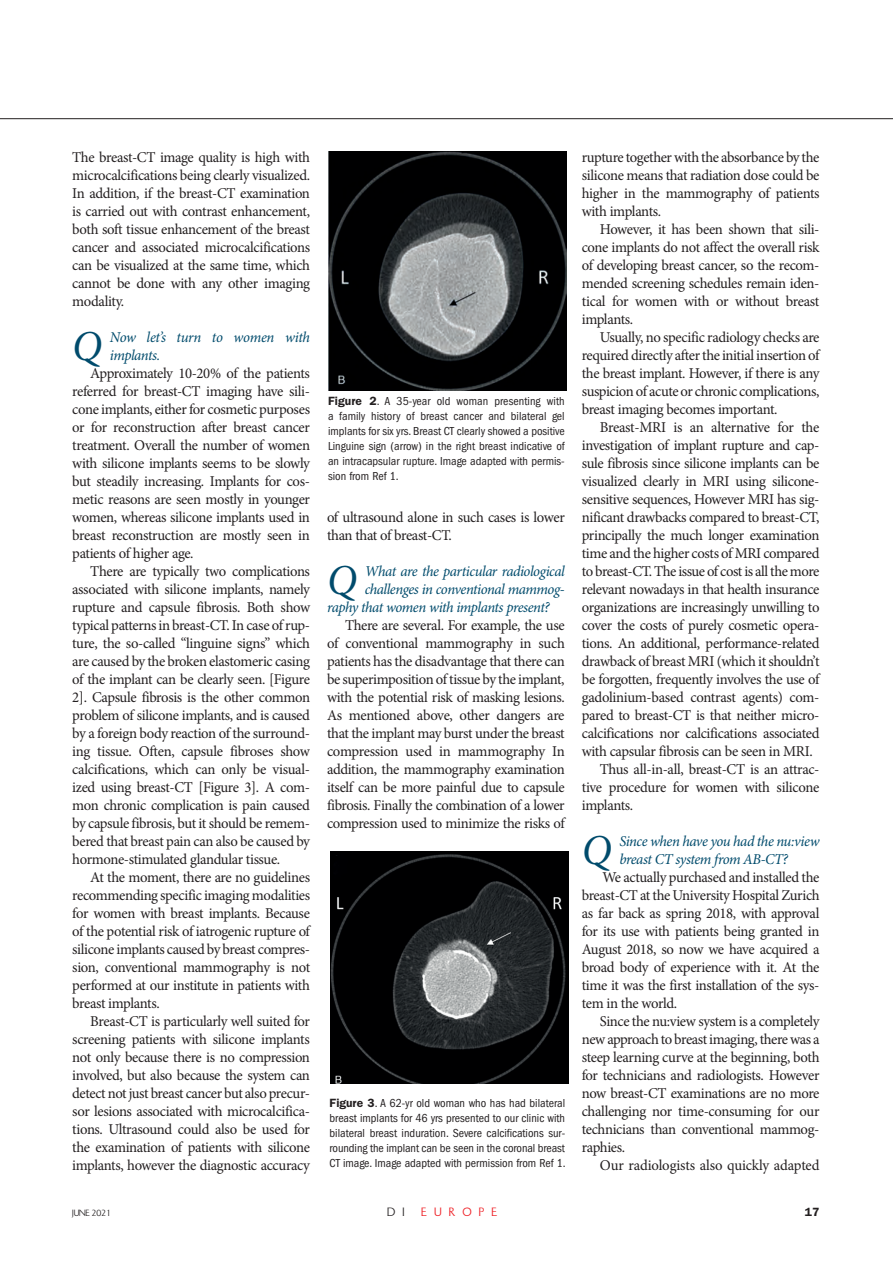
<style>
.page{position:relative;width:893px;height:1263px;background:#fff}
.page>*{position:absolute;margin:0;border:0;box-sizing:border-box;transform-origin:0 0}
.t1{font:italic 42.75px "Minion Pro";color:#004b6c}
.t2{font:15px/18px "Minion Pro";letter-spacing:-.025em;color:#231f20;text-align:justify}
.t3{font:italic 15px/18px "Minion Pro";letter-spacing:-.03em;color:#004b6c}
.t4{font:condensed 12px/15px "ITC Franklin Gothic Std";color:#231f20;text-align:justify}
.t5{font:12px "OPTI Susan";letter-spacing:.6em;color:#ee1d23}
.t6{font:12px "OPTI Susan";color:#231f20}
.t7{font:600 12px "ITC Franklin Gothic Std";color:#231f20}
.t8{font:9px "OPTI Susan";color:#231f20}
.s1{font-weight:600;font-stretch:normal}
</style>
<div class="page">
<hr style="left:0;top:118px;width:893px;height:1px;background:#231f20">
<img style="left:328px;top:152px;width:239px;height:238px">
<img style="left:330px;top:852px;width:238px;height:232px">
<p class="t2" style="left:72px;top:148px;width:239px">The breast-CT image quality is high with microcalcifications being clearly visualized.<br>In addition, if the breast-CT examination is carried out with contrast enhancement, both soft tissue enhancement of the breast cancer and associated microcalcifications can be visualized at the same time, which cannot be done with any other imaging modality.</p>
<h1 class="t1" style="left:72px;top:321px;width:31px">Q</h1>
<p class="t3" style="left:110px;top:329px;width:202px">Now let’s turn to women with implants.</p>
<p class="t2" style="left:72px;top:364px;width:239px;text-indent:18px">Approximately 10-20% of the patients referred for breast-CT imaging have sili&shy;cone implants, either for cosmetic purposes or for reconstruction after breast cancer treatment. Overall the number of women with silicone implants seems to be slowly but steadily increasing. Implants for cos&shy;metic reasons are seen mostly in younger women, whereas silicone implants used in breast reconstruction are mostly seen in patients of higher age.</p>
<p class="t2" style="left:72px;top:562px;width:239px;text-indent:18px">There are typically two complications associated with silicone implants, namely rupture and capsule fibrosis. Both show typical patterns in breast-CT. In case of rup&shy;ture, the so-called “linguine signs” which are caused by the broken elastomeric casing of the implant can be clearly seen. [Figure 2]. Capsule fibrosis is the other common problem of silicone implants, and is caused by a foreign body reaction of the surround&shy;ing tissue. Often, capsule fibroses show calcifications, which can only be visual&shy;ized using breast-CT [Figure 3]. A com&shy;mon chronic complication is pain caused by capsule fibrosis, but it should be remem&shy;bered that breast pain can also be caused by hormone-stimulated glandular tissue.</p>
<p class="t2" style="left:72px;top:868px;width:239px;text-indent:18px">At the moment, there are no guidelines recommending specific imaging modalities for women with breast implants. Because of the potential risk of iatrogenic rupture of silicone implants caused by breast compres&shy;sion, conventional mammography is not performed at our institute in patients with breast implants.</p>
<p class="t2" style="left:72px;top:1012px;width:239px;text-indent:18px">Breast-CT is particularly well suited for screening patients with silicone implants not only because there is no compression involved, but also because the system can detect not just breast cancer but also precur&shy;sor lesions associated with microcalcifica&shy;tions. Ultrasound could also be used for the examination of patients with silicone implants, however the diagnostic accuracy</p>
<p class="t4" style="left:328px;top:393px;width:238px"><span class="s1">Figure 2</span>. A 35-year old woman presenting with a family history of breast cancer and bilateral gel implants for six yrs. Breast CT clearly showed a positive Linguine sign (arrow) in the right breast indicative of an intracapsular rupture. Image adapted with permis&shy;sion from Ref 1.</p>
<p class="t2" style="left:327px;top:508px;width:239px">of ultrasound alone in such cases is lower than that of breast-CT.</p>
<h1 class="t1" style="left:327px;top:555px;width:31px">Q</h1>
<p class="t3" style="left:365px;top:563px;width:202px">What are the particular radiological</p>
<p class="t3" style="left:365px;top:581px;width:202px">challenges in conventional mammog-</p>
<p class="t3" style="left:327px;top:599px;width:224px">raphy that women with implants present?</p>
<p class="t2" style="left:327px;top:616px;width:239px;text-indent:18px">There are several. For example, the use of conventional mammography in such patients has the disadvantage that there can be superimposition of tissue by the implant, with the potential risk of masking lesions.<br>As mentioned above, other dangers are that the implant may burst under the breast compression used in mammography In addition, the mammography examination itself can be more painful due to capsule fibrosis. Finally the combination of a lower compression used to minimize the risks of</p>
<p class="t4" style="left:330px;top:1095px;width:238px"><span class="s1">Figure 3</span>. A 62-yr old woman who has had bilateral breast implants for 46 yrs presented to our clinic with bilateral breast induration. Severe calcifications sur&shy;rounding the implant can be seen in the coronal breast CT image. Image adapted with permission from Ref 1.</p>
<p class="t2" style="left:582px;top:148px;width:239px">rupture together with the absorbance by the silicone means that radiation dose could be higher in the mammography of patients with implants.</p>
<p class="t2" style="left:582px;top:220px;width:239px;text-indent:18px">However, it has been shown that sili&shy;cone implants do not affect the overall risk of developing breast cancer, so the recom&shy;mended screening schedules remain iden&shy;tical for women with or without breast implants.</p>
<p class="t2" style="left:582px;top:328px;width:239px;text-indent:18px">Usually, no specific radiology checks are required directly after the initial insertion of the breast implant. However, if there is any suspicion of acute or chronic complications, breast imaging becomes important.</p>
<p class="t2" style="left:600px;top:418px;width:221px">Breast-MRI is an alternative for the</p>
<p class="t2" style="left:582px;top:436px;width:239px">investigation of implant rupture and cap-</p>
<p class="t2" style="left:582px;top:454px;width:239px">sule fibrosis since silicone implants can be</p>
<p class="t2" style="left:582px;top:472px;width:239px">visualized clearly in MRI using silicone-</p>
<p class="t2" style="left:582px;top:490px;width:239px">sensitive sequences, However MRI has sig-</p>
<p class="t2" style="left:582px;top:508px;width:239px">nificant drawbacks compared to breast-CT,</p>
<p class="t2" style="left:582px;top:526px;width:239px">principally the much longer examination</p>
<p class="t2" style="left:582px;top:544px;width:239px">time and the higher costs of MRI compared</p>
<p class="t2" style="left:582px;top:562px;width:239px">to breast-CT. The issue of cost is all the more</p>
<p class="t2" style="left:582px;top:580px;width:239px">relevant nowadays in that health insurance</p>
<p class="t2" style="left:582px;top:598px;width:239px">organizations are increasingly unwilling to</p>
<p class="t2" style="left:582px;top:616px;width:239px">cover the costs of purely cosmetic opera-</p>
<p class="t2" style="left:582px;top:634px;width:239px">tions. An additional, performance-related</p>
<p class="t2" style="left:582px;top:652px;width:239px">drawback of breast MRI (which it shouldn’t</p>
<p class="t2" style="left:582px;top:670px;width:239px">be forgotten, frequently involves the use of</p>
<p class="t2" style="left:582px;top:688px;width:239px">gadolinium-based contrast agents) com-</p>
<p class="t2" style="left:582px;top:706px;width:239px">pared to breast-CT is that neither micro-</p>
<p class="t2" style="left:582px;top:724px;width:239px">calcifications nor calcifications associated</p>
<p class="t2" style="left:582px;top:742px;width:232px">with capsular fibrosis can be seen in MRI.</p>
<p class="t2" style="left:600px;top:760px;width:221px">Thus all-in-all, breast-CT is an attrac-</p>
<p class="t2" style="left:582px;top:778px;width:239px">tive procedure for women with silicone</p>
<p class="t2" style="left:582px;top:796px;width:53px">implants.</p>
<h1 class="t1" style="left:582px;top:825px;width:31px">Q</h1>
<p class="t3" style="left:619px;top:833px;width:202px">Since when have you had the nu:view breast CT system from AB-CT?</p>
<p class="t2" style="left:582px;top:868px;width:239px;text-indent:21px">We actually purchased and installed the breast-CT at the University Hospital Zurich as far back as spring 2018, with approval for its use with patients being granted in August 2018, so now we have acquired a broad body of experience with it. At the time it was the first installation of the sys&shy;tem in the world.</p>
<p class="t2" style="left:582px;top:1012px;width:239px;text-indent:18px">Since the nu:view system is a completely new approach to breast imaging, there was a steep learning curve at the beginning, both for technicians and radiologists. However now breast-CT examinations are no more challenging nor time-consuming for our technicians than conventional mammog&shy;raphies.</p>
<p class="t2" style="left:600px;top:1156px;width:221px">Our radiologists also quickly adapted</p>
<p class="t8" style="left:72px;top:1208px;width:40px">JUNE 2021</p>
<p class="t6" style="left:387px;top:1205px;width:19px">D I</p>
<p class="t5" style="left:421px;top:1205px;width:77px">EUROPE</p>
<p class="t7" style="left:805px;top:1205px;width:16px">17</p>
</div>
